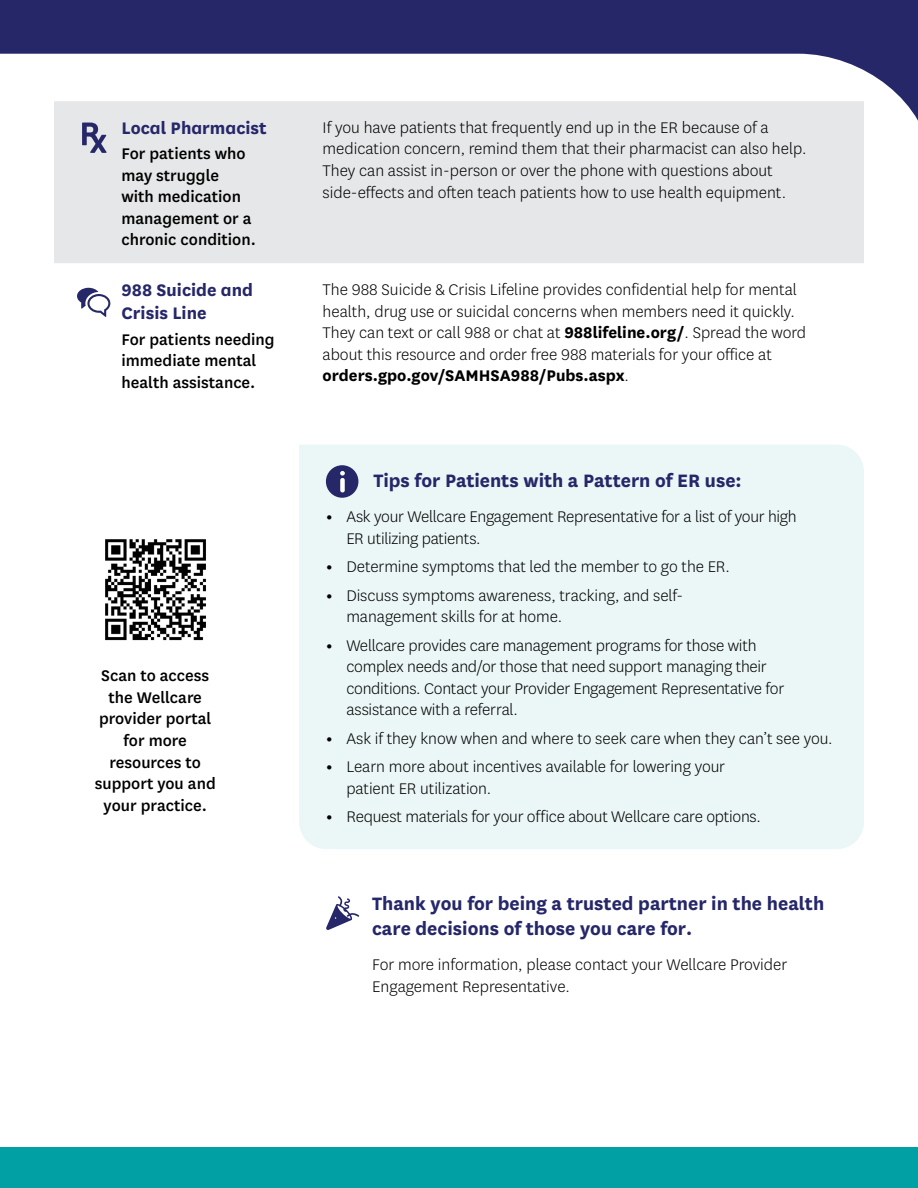
<style>
.page{position:relative;width:918px;height:1188px;background:#fff}
.page>*{position:absolute;margin:0;border:0;box-sizing:border-box;transform-origin:0 0}
.t1{font:700 21px/25.2px "Centene Sans";color:#262769}
.t2{font:700 19.5px/23.4px "Centene Sans";color:#262769}
.t3{font:300 18px/21.6px "Centene Sans";color:#000}
.t4{font:500 18px/21.6px "Centene Sans";color:#000}
.s1{font-weight:700}
</style>
<div class="page">
<div style="left:54px;top:164px;width:810px;height:99px;background:#e6e7e8"></div>
<svg style="left:77px;top:288px;width:33px;height:29px"></svg>
<img style="left:105px;top:539px;width:101px;height:102px">
<div style="left:299px;top:445px;width:565px;height:404px;background:#ebf7f6"></div>
<div style="left:326px;top:465px;width:32px;height:33px;background:#262769;border-radius:50%"></div>
<svg style="left:340px;top:471px;width:5px;height:21px"></svg>
<svg style="left:0;top:0;width:918px;height:164px"></svg>
<div style="left:0;top:1148px;width:918px;height:40px;background:#00a0a4"></div>
<svg style="left:326px;top:896px;width:34px;height:34px"></svg>
<h3 class="t2" style="left:122px;top:115px;width:147px">Local Pharmacist</h3>
<p class="t4" style="left:122px;top:142px;width:136px">For patients who may struggle with medication management or a chronic condition.</p>
<h3 class="t2" style="left:122px;top:277px;width:133px">988 Suicide and<br>Crisis Line</h3>
<p class="t4" style="left:122px;top:327px;width:155px">For patients needing immediate mental health assistance.</p>
<p class="t4" style="left:95px;top:664px;width:122px;text-align:center">Scan to access the Wellcare provider portal for more resources to support you and your practice.</p>
<p class="t3" style="left:323px;top:116px;width:485px">If you have patients that frequently end up in the ER because of a medication concern, remind them that their pharmacist can also help.<br>They can assist in-person or over the phone with questions about side-effects and often teach patients how to use health equipment.</p>
<p class="t3" style="left:323px;top:278px;width:485px">The 988 Suicide &amp; Crisis Lifeline provides confidential help for mental health, drug use or suicidal concerns when members need it quickly.<br>They can text or call 988 or chat at <span class="s1">988lifeline.org/</span>. Spread the word about this resource and order free 988 materials for your office at <span class="s1">orders.gpo.gov/SAMHSA988/Pubs.aspx</span>.</p>
<h3 class="t1" style="left:373px;top:467px;width:370px">Tips for Patients with a Pattern of ER use:</h3>
<p class="t3" style="left:346px;top:506px;width:452px;text-indent:-20px"><span class="s1">•</span> Ask your Wellcare Engagement Representative for a list of your high<br>ER utilizing patients.</p>
<p class="t3" style="left:326px;top:556px;width:405px"><span class="s1">•</span> Determine symptoms that led the member to go the ER.</p>
<p class="t3" style="left:346px;top:584px;width:338px;text-indent:-20px"><span class="s1">•</span> Discuss symptoms awareness, tracking, and self&shy;management skills for at home.</p>
<p class="t3" style="left:346px;top:634px;width:440px;text-indent:-20px"><span class="s1">•</span> Wellcare provides care management programs for those with complex needs and/or those that need support managing their conditions. Contact your Provider Engagement Representative for assistance with a referral.</p>
<p class="t3" style="left:326px;top:727px;width:508px"><span class="s1">•</span> Ask if they know when and where to seek care when they can’t see you.</p>
<p class="t3" style="left:346px;top:755px;width:380px;text-indent:-20px"><span class="s1">•</span> Learn more about incentives available for lowering your patient ER utilization.</p>
<p class="t3" style="left:326px;top:805px;width:436px"><span class="s1">•</span> Request materials for your office about Wellcare care options.</p>
<p class="t1" style="left:372px;top:890px;width:454px">Thank you for being a trusted partner in the health care decisions of those you care for.</p>
<p class="t3" style="left:372px;top:954px;width:417px">For more information, please contact your Wellcare Provider<br>Engagement Representative.</p>
</div>
